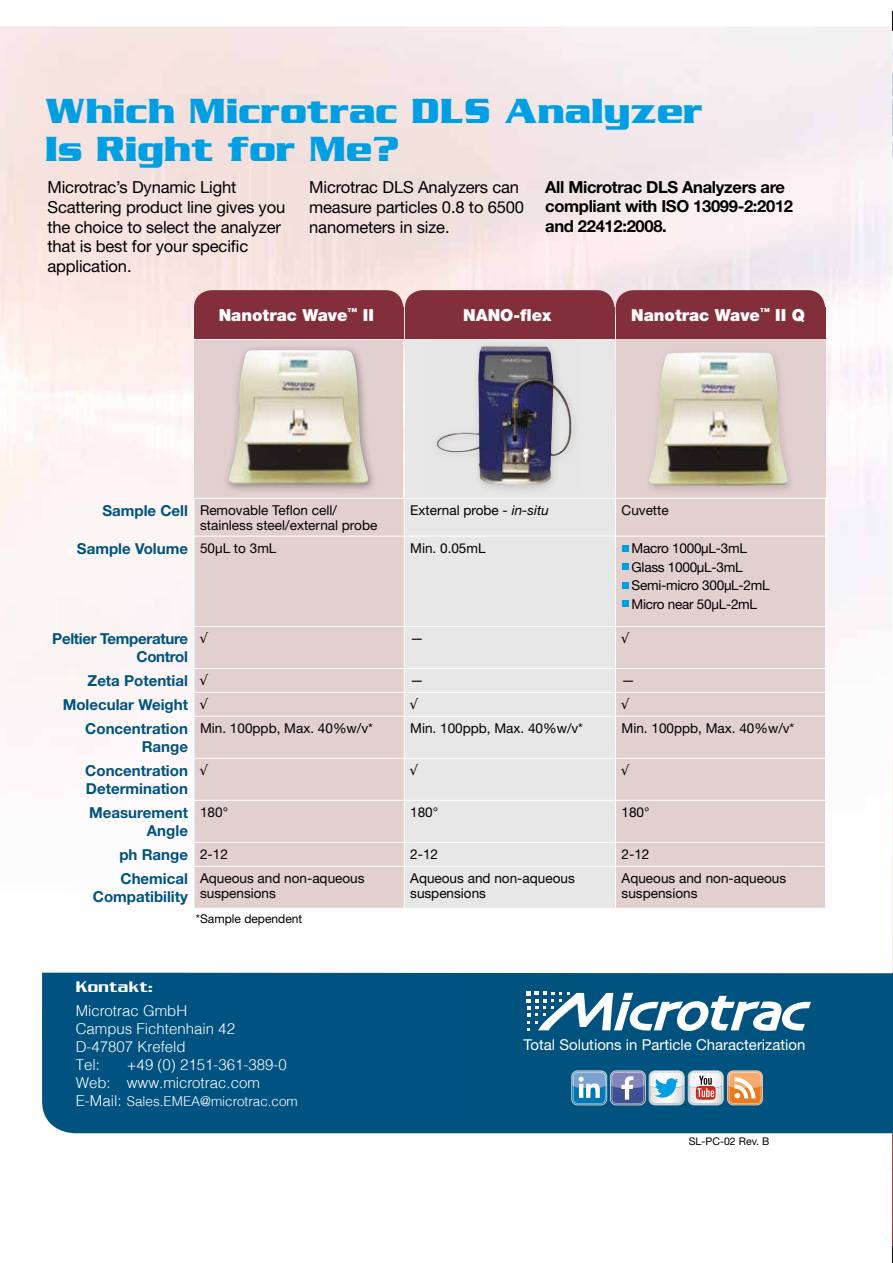
<style>
.page{position:relative;width:893px;height:1263px;background:#fff}
.page>*{position:absolute;margin:0;border:0;box-sizing:border-box;transform-origin:0 0}
.t1{font:700 37.8px/37.8px "Serpentine ICG";color:#009fe3}
.t2{font:16.65px/19.6px "Helvetica Neue";letter-spacing:-.01em;color:#000}
.t3{font:700 16.65px/19.6px "Helvetica Neue";letter-spacing:-.02em;color:#000}
.t4{font:900 16.65px "Helvetica Neue";color:#fff}
.t5{font:16.5px "Serpentine ICG";letter-spacing:.02em;color:#fff}
.t6{font:700 15.15px/18.1px "Helvetica Neue";color:#00537e;text-align:right}
.t7{font:700 15.15px/18.1px "Helvetica Neue";color:#fff}
.t8{font:700 15.15px/18.1px "Helvetica Neue";letter-spacing:-.02em;color:#00537e;text-align:right}
.t9{font:300 15px/18px "Helv";color:#fff}
.t10{font:15px "Helvetica Neue";color:#fff}
.t11{font:13.65px/15.1px "Helvetica Neue";color:#000}
.t12{font:13.65px/18.6px "Helvetica Neue";letter-spacing:-.02em;color:#000}
.t13{font:300 13.5px "Helv";color:#fff}
.t14{font:12.15px "Helvetica Neue";color:#000}
.t15{font:10.5px "Helvetica Neue";color:#000}
.s1{font-weight:700;font-size:15.15px;color:#00537e}
.s2{font-style:italic}
.s3{font-weight:400;font-size:13.65px;color:#000}
.s4{color:#000}
.s5{font-weight:300}
.s6{font-size:15px}
</style>
<div class="page">
<img style="left:0;top:26px;width:788px;height:322px">
<img style="left:788px;top:27px;width:104px;height:586px">
<img style="left:614px;top:348px;width:2px;height:150px">
<div style="left:194px;top:340px;width:209px;height:176px;background:#e2d0cf"></div>
<div style="left:405px;top:340px;width:209px;height:170px;background:#e7e7e7"></div>
<div style="left:616px;top:340px;width:209px;height:169px;background:#e2d0cf"></div>
<img style="left:892px;top:49px;width:1px;height:924px">
<img style="left:892px;top:1133px;width:1px;height:112px">
<div style="left:42px;top:1039px;width:851px;height:94px;background:#00537e"></div>
<div style="left:42px;top:973px;width:851px;height:66px;background:#00537e"></div>
<svg style="left:527px;top:991px;width:284px;height:40px"></svg>
<div style="left:727px;top:1071px;width:36px;height:34px;border:1px solid #c8c8c8;border-radius:6px"></div>
<div style="left:195px;top:499px;width:630px;height:409px;background:#e2d0cf"></div>
<div style="left:405px;top:499px;width:210px;height:409px;background:#e7e7e7"></div>
<hr style="left:194px;top:498px;width:210px;height:1px;background:#fff">
<hr style="left:194px;top:499px;width:1px;height:37px;background:#fff">
<hr style="left:404px;top:498px;width:211px;height:1px;background:#fff">
<hr style="left:404px;top:499px;width:1px;height:37px;background:#fff">
<hr style="left:615px;top:498px;width:211px;height:1px;background:#fff">
<hr style="left:615px;top:499px;width:1px;height:37px;background:#fff">
<hr style="left:825px;top:499px;width:1px;height:37px;background:#fff">
<hr style="left:194px;top:536px;width:210px;height:1px;background:#fff">
<hr style="left:404px;top:536px;width:211px;height:1px;background:#fff">
<hr style="left:404px;top:536px;width:1px;height:90px;background:#fff">
<hr style="left:615px;top:536px;width:211px;height:1px;background:#fff">
<hr style="left:615px;top:536px;width:1px;height:90px;background:#fff">
<hr style="left:825px;top:536px;width:1px;height:90px;background:#fff">
<hr style="left:194px;top:626px;width:210px;height:1px;background:#fff">
<hr style="left:404px;top:626px;width:211px;height:1px;background:#fff">
<hr style="left:404px;top:627px;width:1px;height:41px;background:#fff">
<hr style="left:615px;top:626px;width:211px;height:1px;background:#fff">
<hr style="left:615px;top:627px;width:1px;height:41px;background:#fff">
<hr style="left:194px;top:668px;width:210px;height:1px;background:#fff">
<hr style="left:404px;top:668px;width:211px;height:1px;background:#fff">
<hr style="left:615px;top:668px;width:211px;height:1px;background:#fff">
<hr style="left:194px;top:692px;width:210px;height:1px;background:#fff">
<svg style="left:194px;top:669px;width:1px;height:47px"></svg>
<hr style="left:404px;top:692px;width:211px;height:1px;background:#fff">
<hr style="left:615px;top:692px;width:211px;height:1px;background:#fff">
<hr style="left:194px;top:716px;width:210px;height:1px;background:#fff">
<hr style="left:404px;top:716px;width:211px;height:1px;background:#fff">
<hr style="left:404px;top:717px;width:1px;height:41px;background:#fff">
<hr style="left:615px;top:716px;width:211px;height:1px;background:#fff">
<hr style="left:615px;top:717px;width:1px;height:41px;background:#fff">
<hr style="left:194px;top:758px;width:210px;height:1px;background:#fff">
<hr style="left:404px;top:758px;width:211px;height:1px;background:#fff">
<hr style="left:404px;top:759px;width:1px;height:41px;background:#fff">
<hr style="left:615px;top:758px;width:211px;height:1px;background:#fff">
<hr style="left:615px;top:759px;width:1px;height:41px;background:#fff">
<hr style="left:194px;top:800px;width:210px;height:1px;background:#fff">
<hr style="left:404px;top:800px;width:211px;height:1px;background:#fff">
<hr style="left:404px;top:801px;width:1px;height:41px;background:#fff">
<hr style="left:615px;top:800px;width:211px;height:1px;background:#fff">
<hr style="left:615px;top:801px;width:1px;height:41px;background:#fff">
<hr style="left:194px;top:842px;width:210px;height:1px;background:#fff">
<svg style="left:194px;top:843px;width:1px;height:23px"></svg>
<hr style="left:404px;top:842px;width:211px;height:1px;background:#fff">
<svg style="left:404px;top:843px;width:1px;height:23px"></svg>
<hr style="left:615px;top:842px;width:211px;height:1px;background:#fff">
<svg style="left:615px;top:843px;width:1px;height:23px"></svg>
<hr style="left:194px;top:866px;width:210px;height:1px;background:#fff">
<hr style="left:404px;top:866px;width:211px;height:1px;background:#fff">
<hr style="left:404px;top:867px;width:1px;height:41px;background:#fff">
<hr style="left:615px;top:866px;width:211px;height:1px;background:#fff">
<hr style="left:615px;top:867px;width:1px;height:41px;background:#fff">
<div style="left:194px;top:290px;width:209px;height:41px;background:#832f3b;border-radius:18px"></div>
<div style="left:194px;top:307px;width:209px;height:31px;background:#832f3b"></div>
<div style="left:405px;top:290px;width:209px;height:41px;background:#832f3b;border-radius:18px"></div>
<div style="left:405px;top:307px;width:209px;height:31px;background:#832f3b"></div>
<div style="left:616px;top:290px;width:209px;height:41px;background:#832f3b;border-radius:18px"></div>
<div style="left:616px;top:307px;width:209px;height:31px;background:#832f3b"></div>
<img style="left:226px;top:348px;width:148px;height:142px">
<img style="left:229px;top:350px;width:139px;height:134px">
<img style="left:437px;top:346px;width:135px;height:139px">
<img style="left:649px;top:352px;width:139px;height:134px">
<svg style="left:622px;top:545px;width:6px;height:6px"></svg>
<svg style="left:622px;top:563px;width:6px;height:6px"></svg>
<svg style="left:622px;top:582px;width:6px;height:6px"></svg>
<svg style="left:622px;top:601px;width:6px;height:6px"></svg>
<svg style="left:572px;top:1071px;width:190px;height:34px"></svg>
<svg style="left:891px;top:12px;width:2px;height:19px"></svg>
<svg style="left:891px;top:1245px;width:2px;height:18px"></svg>
<div style="left:64px;top:977px;width:413px;height:141px;background:#005380"></div>
<svg style="left:200px;top:632px;width:8px;height:11px"></svg>
<svg style="left:621px;top:632px;width:9px;height:11px"></svg>
<svg style="left:404px;top:669px;width:14px;height:47px"></svg>
<svg style="left:615px;top:669px;width:15px;height:47px"></svg>
<svg style="left:200px;top:764px;width:8px;height:11px"></svg>
<svg style="left:410px;top:764px;width:8px;height:11px"></svg>
<svg style="left:621px;top:764px;width:9px;height:11px"></svg>
<h1 class="t1" style="left:45px;top:92px;width:660px">Which Microtrac DLS Analyzer<br>Is Right for Me?</h1>
<p class="t2" style="left:47px;top:177px;width:239px">Microtrac’s Dynamic Light<br>Scattering product line gives you the choice to select the analyzer that is best for your specific application.</p>
<p class="t2" style="left:309px;top:177px;width:216px">Microtrac DLS Analyzers can measure particles 0.8 to 6500 nanometers in size.</p>
<p class="t3" style="left:545px;top:177px;width:249px">All Microtrac DLS Analyzers are compliant with ISO 13099-2:2012 and 22412:2008.</p>
<p class="t4" style="left:219px;top:305px;width:157px">Nanotrac Wave<sup>™</sup> II</p>
<p class="t4" style="left:463px;top:305px;width:90px">NANO-flex</p>
<p class="t4" style="left:631px;top:305px;width:175px">Nanotrac Wave<sup>™</sup> II Q</p>
<p class="t11" style="left:200px;top:502px;width:179px;text-indent:-98px"><span class="s1">Sample Cell</span> Removable Teflon cell/ stainless steel/external probe</p>
<p class="t11" style="left:410px;top:502px;width:140px">External probe - <span class="s2">in-situ</span></p>
<p class="t11" style="left:622px;top:502px;width:49px">Cuvette</p>
<p class="t6" style="left:77px;top:539px;width:201px">Sample Volume <span class="s3">50µL to 3mL</span></p>
<p class="t11" style="left:410px;top:540px;width:77px">Min. 0.05mL</p>
<p class="t12" style="left:632px;top:538px;width:140px">Macro 1000µL-3mL<br>Glass 1000µL-3mL<br>Semi-micro 300µL-2mL<br>Micro near 50µL-2mL</p>
<p class="t8" style="left:52px;top:629px;width:137px">Peltier Temperature<br>Control</p>
<p class="t11" style="left:410px;top:631px;width:15px">—</p>
<p class="t6" style="left:88px;top:671px;width:122px">Zeta Potential <span class="s4">✓</span></p>
<p class="t11" style="left:410px;top:673px;width:15px">—</p>
<p class="t11" style="left:622px;top:673px;width:15px">—</p>
<p class="t6" style="left:63px;top:695px;width:147px">Molecular Weight <span class="s4">✓</span></p>
<p class="t6" style="left:85px;top:719px;width:104px">Concentration<br>Range</p>
<p class="t11" style="left:200px;top:720px;width:174px">Min. 100ppb, Max. 40%w/v*</p>
<p class="t11" style="left:410px;top:720px;width:174px">Min. 100ppb, Max. 40%w/v*</p>
<p class="t11" style="left:622px;top:720px;width:174px">Min. 100ppb, Max. 40%w/v*</p>
<p class="t6" style="left:85px;top:761px;width:104px;text-align:left">Concentration<br>Determination</p>
<p class="t6" style="left:89px;top:803px;width:100px">Measurement<br>Angle</p>
<p class="t11" style="left:200px;top:804px;width:30px">180°</p>
<p class="t11" style="left:410px;top:804px;width:30px">180°</p>
<p class="t11" style="left:622px;top:804px;width:30px">180°</p>
<p class="t6" style="left:119px;top:845px;width:110px">ph Range <span class="s3">2-12</span></p>
<p class="t11" style="left:410px;top:846px;width:29px">2-12</p>
<p class="t11" style="left:622px;top:846px;width:29px">2-12</p>
<p class="t6" style="left:93px;top:869px;width:97px">Chemical<br>Compatibility</p>
<p class="t11" style="left:200px;top:870px;width:166px">Aqueous and non-aqueous suspensions</p>
<p class="t11" style="left:410px;top:870px;width:166px">Aqueous and non-aqueous suspensions</p>
<p class="t11" style="left:622px;top:870px;width:166px">Aqueous and non-aqueous suspensions</p>
<p class="t14" style="left:196px;top:911px;width:108px">*Sample dependent</p>
<p class="t5" style="left:76px;top:977px;width:79px">Kontakt:</p>
<p class="t9" style="left:76px;top:1001px;width:161px">Microtrac GmbH<br>Campus Fichtenhain 42<br>D-47807 Krefeld<br>Tel:</p>
<p class="t7" style="left:162px;top:1050px;width:157px"><span class="s5">Asia:</span> +81-3-3443-3732<br><span class="s5">Visit:</span> microtrac.com</p>
<p class="t9" style="left:76px;top:1055px;width:212px;text-indent:51px">+49 (0) 2151-361-389-0<br>Web: www.microtrac.com</p>
<p class="t13" style="left:76px;top:1093px;width:224px"><span class="s6">E-Mail:</span> Sales.EMEA@microtrac.com</p>
<p class="t10" style="left:524px;top:1035px;width:283px">Total Solutions in Particle Characterization</p>
<p class="t15" style="left:689px;top:1135px;width:82px">SL-PC-02 Rev. B</p>
</div>
